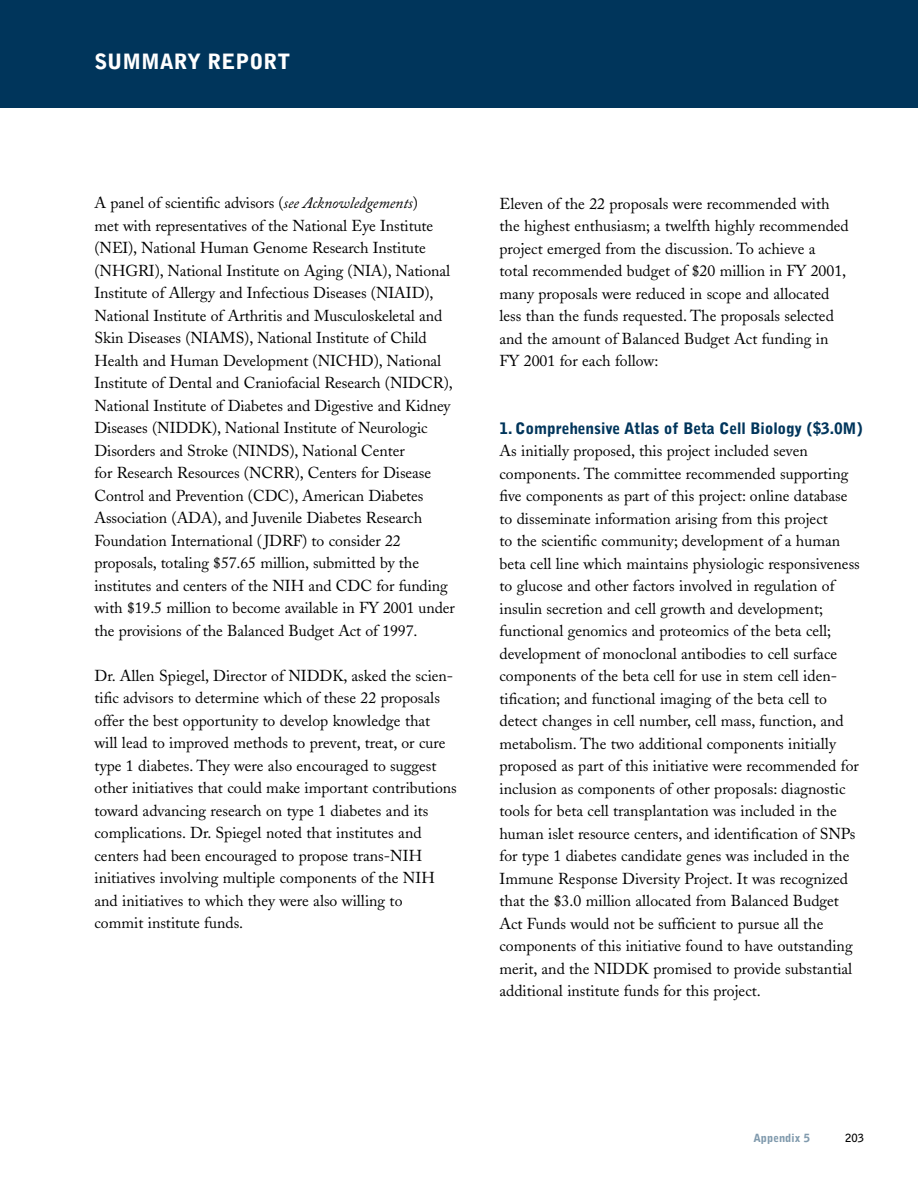
<style>
.page{position:relative;width:918px;height:1188px;background:#fff}
.page>*{position:absolute;margin:0;border:0;box-sizing:border-box;transform-origin:0 0}
.t1{font:900 21px "Bell Gothic";color:#fff}
.t2{font:15.75px/22.5px "Adobe Caslon";color:#000}
.t3{font:900 15.75px "Bell Gothic";letter-spacing:-.01em;color:#00355b}
.t4{font:900 11.25px "Bell Gothic";color:#809aad}
.t5{font:700 11.25px "Bell Gothic";color:#000}
.s1{font-style:italic}
</style>
<div class="page">
<div style="left:0;top:0;width:918px;height:108px;background:#00355b"></div>
<h1 class="t1" style="left:94px;top:54px;width:197px">SUMMARY REPORT</h1>
<p class="t2" style="left:94px;top:194px;width:362px">A panel of scientific advisors (<span class="s1">see Acknowledgements</span>)<br>met with representatives of the National Eye Institute (NEI), National Human Genome Research Institute (NHGRI), National Institute on Aging (NIA), National Institute of Allergy and Infectious Diseases (NIAID), National Institute of Arthritis and Musculoskeletal and Skin Diseases (NIAMS), National Institute of Child Health and Human Development (NICHD), National Institute of Dental and Craniofacial Research (NIDCR), National Institute of Diabetes and Digestive and Kidney Diseases (NIDDK), National Institute of Neurologic Disorders and Stroke (NINDS), National Center<br>for Research Resources (NCRR), Centers for Disease Control and Prevention (CDC), American Diabetes Association (ADA), and Juvenile Diabetes Research Foundation International (JDRF) to consider 22 proposals, totaling $57.65 million, submitted by the institutes and centers of the NIH and CDC for funding with $19.5 million to become available in FY 2001 under the provisions of the Balanced Budget Act of 1997.</p>
<p class="t2" style="left:94px;top:666px;width:364px">Dr. Allen Spiegel, Director of NIDDK, asked the scien&shy;tific advisors to determine which of these 22 proposals offer the best opportunity to develop knowledge that will lead to improved methods to prevent, treat, or cure type 1 diabetes. They were also encouraged to suggest other initiatives that could make important contributions toward advancing research on type 1 diabetes and its complications. Dr. Spiegel noted that institutes and centers had been encouraged to propose trans-NIH initiatives involving multiple components of the NIH and initiatives to which they were also willing to<br>commit institute funds.</p>
<p class="t2" style="left:500px;top:194px;width:351px">Eleven of the 22 proposals were recommended with the highest enthusiasm; a twelfth highly recommended project emerged from the discussion. To achieve a<br>total recommended budget of $20 million in FY 2001, many proposals were reduced in scope and allocated less than the funds requested. The proposals selected and the amount of Balanced Budget Act funding in FY 2001 for each follow:</p>
<p class="t3" style="left:500px;top:422px;width:365px">1. Comprehensive Atlas of Beta Cell Biology ($3.0M)</p>
<p class="t2" style="left:500px;top:442px;width:362px">As initially proposed, this project included seven components. The committee recommended supporting five components as part of this project: online database to disseminate information arising from this project<br>to the scientific community; development of a human beta cell line which maintains physiologic responsiveness to glucose and other factors involved in regulation of insulin secretion and cell growth and development; functional genomics and proteomics of the beta cell; development of monoclonal antibodies to cell surface components of the beta cell for use in stem cell iden&shy;tification; and functional imaging of the beta cell to detect changes in cell number, cell mass, function, and metabolism. The two additional components initially proposed as part of this initiative were recommended for inclusion as components of other proposals: diagnostic tools for beta cell transplantation was included in the human islet resource centers, and identification of SNPs for type 1 diabetes candidate genes was included in the Immune Response Diversity Project. It was recognized that the $3.0 million allocated from Balanced Budget Act Funds would not be sufficient to pursue all the components of this initiative found to have outstanding merit, and the NIDDK promised to provide substantial additional institute funds for this project.</p>
<p class="t4" style="left:753px;top:1134px;width:58px">Appendix 5</p>
<p class="t5" style="left:845px;top:1134px;width:20px">203</p>
</div>
